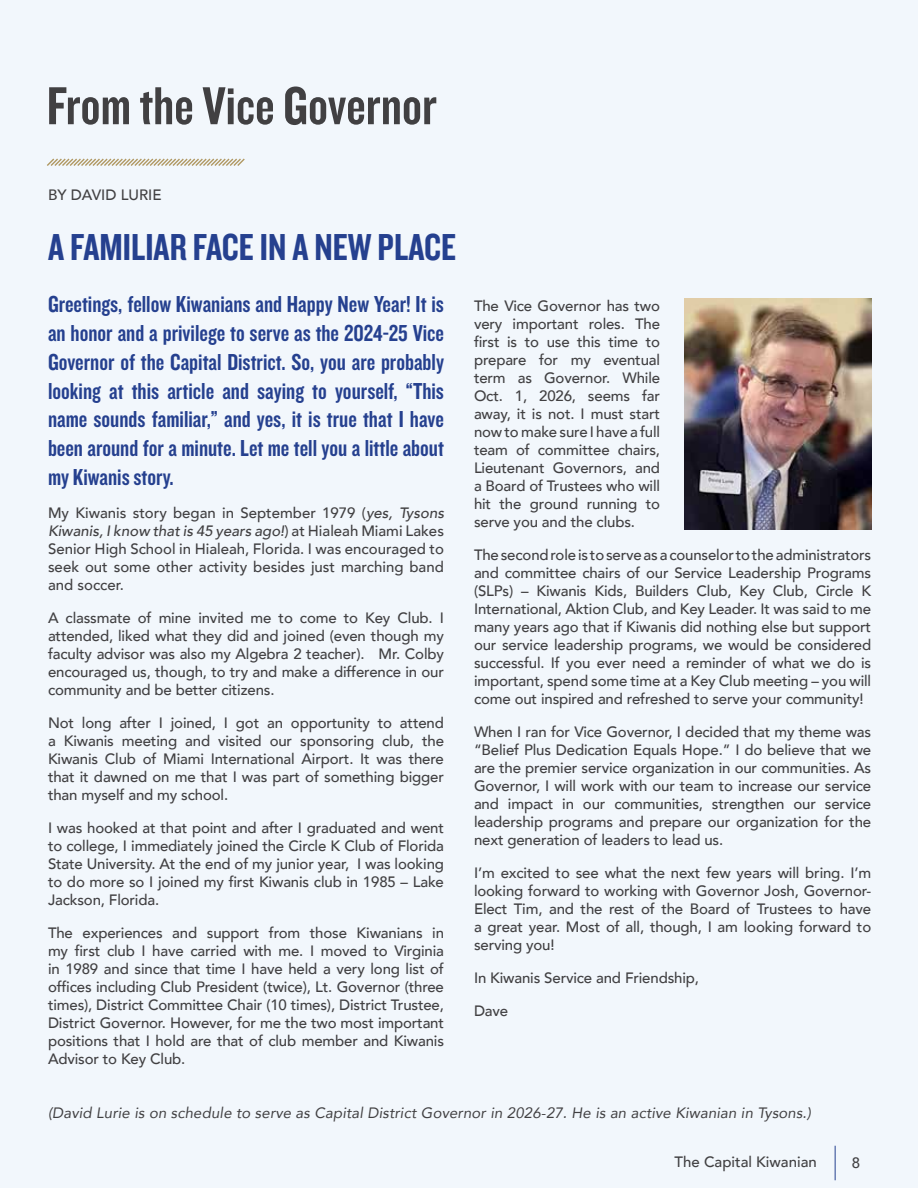
<style>
.page{position:relative;width:918px;height:1188px;background:#f2f7fc}
.page>*{position:absolute;margin:0;border:0;box-sizing:border-box;transform-origin:0 0}
.t1{font:55.5px "Knockout HTF49 Liteweight";color:#414042}
.t2{font:39px "Knockout HTF49 Liteweight";color:#25408f}
.t3{font:24px/28.8px "Knockout HTF49 Liteweight";color:#25408f;text-align:justify}
.t4{font:500 15px/18px "Avenir";letter-spacing:-.01em;color:#414042;text-align:justify}
.t5{font:italic 15px "Avenir";letter-spacing:.01em;color:#414042}
.s1{font-style:italic}
</style>
<div class="page">
<svg style="left:47px;top:158px;width:198px;height:8px"></svg>
<img style="left:684px;top:298px;width:187px;height:232px">
<hr style="left:835px;top:1146px;width:1px;height:34px;background:#25408f">
<h1 class="t1" style="left:47px;top:78px;width:392px">From the Vice Governor</h1>
<p class="t4" style="left:48px;top:185px;width:115px">BY DAVID LURIE</p>
<h2 class="t2" style="left:48px;top:227px;width:410px">A FAMILIAR FACE IN A NEW PLACE</h2>
<p class="t3" style="left:48px;top:291px;width:398px">Greetings, fellow Kiwanians and Happy New Year! It is an honor and a privilege to serve as the 2024-25 Vice Governor of the Capital District. So, you are probably looking at this article and saying to yourself, “This name sounds familiar,” and yes, it is true that I have been around for a minute. Let me tell you a little about my Kiwanis story.</p>
<p class="t4" style="left:48px;top:503px;width:398px">My Kiwanis story began in September 1979 (<span class="s1">yes, Tysons Kiwanis, I know that is 45 years ago!</span>) at Hialeah Miami Lakes Senior High School in Hialeah, Florida. I was encouraged to seek out some other activity besides just marching band and soccer.</p>
<p class="t4" style="left:48px;top:608px;width:398px">A classmate of mine invited me to come to Key Club. I attended, liked what they did and joined (even though my faculty advisor was also my Algebra 2 teacher). Mr. Colby encouraged us, though, to try and make a difference in our community and be better citizens.</p>
<p class="t4" style="left:48px;top:713px;width:398px">Not long after I joined, I got an opportunity to attend a Kiwanis meeting and visited our sponsoring club, the Kiwanis Club of Miami International Airport. It was there that it dawned on me that I was part of something bigger than myself and my school.</p>
<p class="t4" style="left:48px;top:818px;width:398px">I was hooked at that point and after I graduated and went to college, I immediately joined the Circle K Club of Florida State University. At the end of my junior year, I was looking to do more so I joined my first Kiwanis club in 1985 – Lake Jackson, Florida.</p>
<p class="t4" style="left:48px;top:923px;width:398px">The experiences and support from those Kiwanians in my first club I have carried with me. I moved to Virginia in 1989 and since that time I have held a very long list of offices including Club President (twice), Lt. Governor (three times), District Committee Chair (10 times), District Trustee, District Governor. However, for me the two most important positions that I hold are that of club member and Kiwanis Advisor to Key Club.</p>
<p class="t4" style="left:474px;top:296px;width:188px">The Vice Governor has two very important roles. The first is to use this time to prepare for my eventual term as Governor. While Oct. 1, 2026, seems far away, it is not. I must start now to make sure I have a full team of committee chairs, Lieutenant Governors, and a Board of Trustees who will hit the ground running to serve you and the clubs.</p>
<p class="t4" style="left:474px;top:545px;width:399px">The second role is to serve as a counselor to the administrators and committee chairs of our Service Leadership Programs (SLPs) – Kiwanis Kids, Builders Club, Key Club, Circle K International, Aktion Club, and Key Leader. It was said to me many years ago that if Kiwanis did nothing else but support our service leadership programs, we would be considered successful. If you ever need a reminder of what we do is important, spend some time at a Key Club meeting – you will come out inspired and refreshed to serve your community!</p>
<p class="t4" style="left:474px;top:722px;width:399px">When I ran for Vice Governor, I decided that my theme was “Belief Plus Dedication Equals Hope.” I do believe that we are the premier service organization in our communities. As Governor, I will work with our team to increase our service and impact in our communities, strengthen our service leadership programs and prepare our organization for the next generation of leaders to lead us.</p>
<p class="t4" style="left:474px;top:863px;width:399px">I’m excited to see what the next few years will bring. I’m looking forward to working with Governor Josh, Governor-Elect Tim, and the rest of the Board of Trustees to have a great year. Most of all, though, I am looking forward to serving you!</p>
<p class="t4" style="left:474px;top:968px;width:227px">In Kiwanis Service and Friendship,</p>
<p class="t4" style="left:474px;top:1001px;width:36px">Dave</p>
<p class="t5" style="left:48px;top:1103px;width:765px">(David Lurie is on schedule to serve as Capital District Governor in 2026-27. He is an active Kiwanian in Tysons.)</p>
<p class="t4" style="left:675px;top:1152px;width:144px">The Capital Kiwanian</p>
<p class="t4" style="left:852px;top:1153px;width:10px">8</p>
</div>
